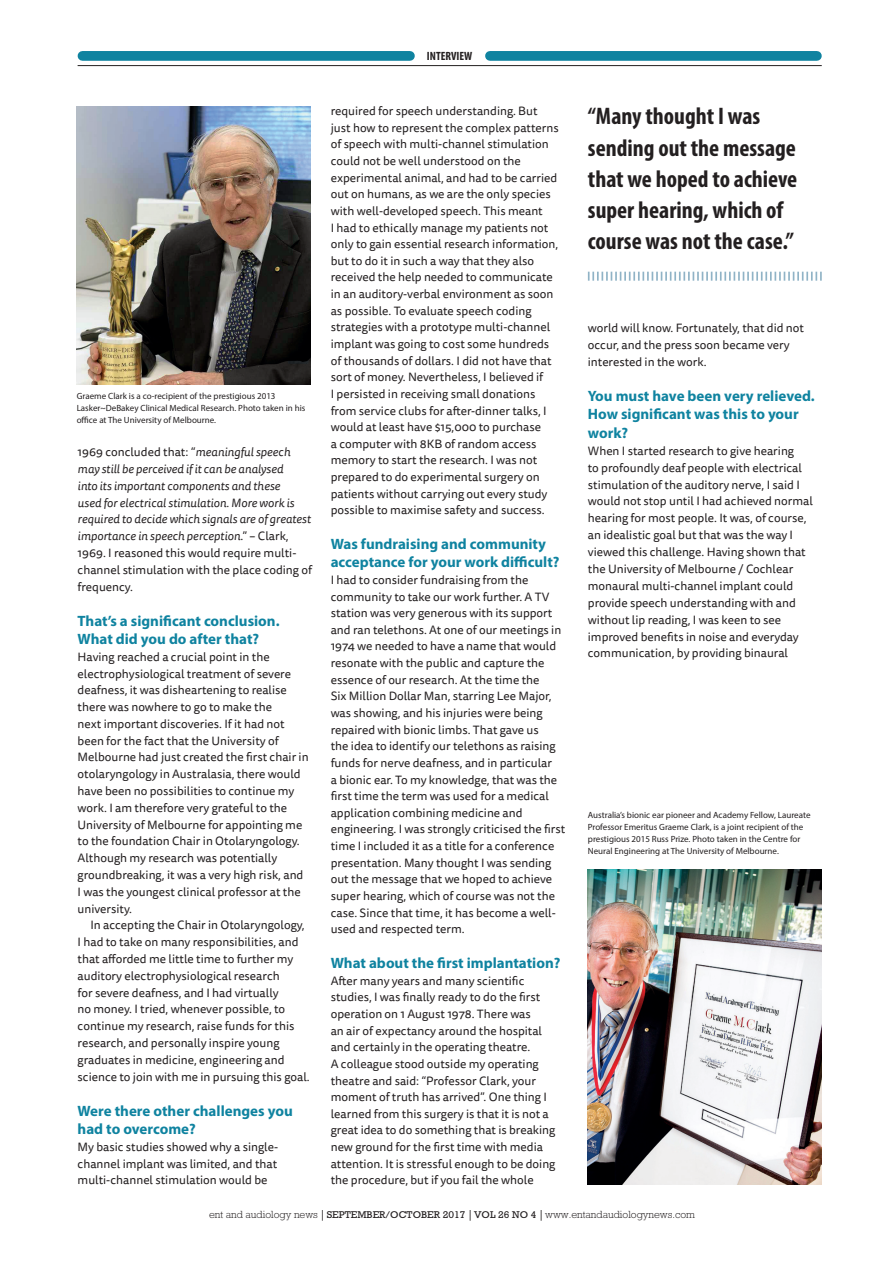
<style>
.page{position:relative;width:893px;height:1263px;background:#fff}
.page>*{position:absolute;margin:0;border:0;box-sizing:border-box;transform-origin:0 0}
.feature_Quote{font:700 condensed 24px/31.3px "Myriad Pro";color:#231f20}
.question_in_prof_dev{font:700 15px/18.3px "Myriad Pro";color:#0f83a0}
.feature_body_no_inde{font:12px/16.6px "Tisa Sans Pro";color:#231f20}
.feature_Body_Indent{font:12px/16.8px "Tisa Sans Pro";color:#231f20}
.feature_Body_Indent-2{font:italic 12px/16.8px "Tisa Sans Pro";color:#231f20}
.t1{font:700 condensed 12px "Myriad Pro";color:#231f20}
.t2{font:300 10.5px "Rockwell";color:#231f20}
.feature_Caption{font:9px/12px "Myriad Pro";color:#231f20}
.s1{font-style:normal}
.s2{font-family:"Adobe Caslon Pro";font-weight:700}
.s3{font-weight:400;font-size:10.05px}
</style>
<div class="page">
<hr style="left:78px;top:65px;width:744px;height:1px;background:#231f20">
<div style="left:82px;top:51px;width:328px;height:10px;background:#0f83a0"></div>
<div style="left:490px;top:51px;width:327px;height:10px;background:#0f83a0"></div>
<img style="left:588px;top:870px;width:234px;height:314px">
<svg style="left:588px;top:272px;width:234px;height:9px"></svg>
<img style="left:77px;top:106px;width:233px;height:279px">
<p class="t1" style="left:427px;top:49px;width:47px">INTERVIEW</p>
<p class="feature_Caption" style="left:77px;top:390px;width:230px">Graeme Clark is a co-recipient of the prestigious 2013<br>Lasker~DeBakey Clinical Medical Research. Photo taken in his office at The University of Melbourne.</p>
<p class="feature_Body_Indent-2" style="left:78px;top:444px;width:236px"><span class="s1">1969 concluded that: “</span>meaningful speech may still be perceived if it can be analysed<br>into its important components and these<br>used for electrical stimulation. More work is required to decide which signals are of greatest importance in speech perception<span class="s1">.” – Clark, 1969. I reasoned this would require multi&shy;channel stimulation with the place coding of frequency.</span></p>
<p class="question_in_prof_dev" style="left:78px;top:611px;width:204px">That’s a significant conclusion.<br>What did you do after that?</p>
<p class="feature_body_no_inde" style="left:78px;top:648px;width:233px">Having reached a crucial point in the electrophysiological treatment of severe deafness, it was disheartening to realise there was nowhere to go to make the<br>next important discoveries. If it had not been for the fact that the University of Melbourne had just created the first chair in otolaryngology in Australasia, there would have been no possibilities to continue my work. I am therefore very grateful to the University of Melbourne for appointing me to the foundation Chair in Otolaryngology.<br>Although my research was potentially groundbreaking, it was a very high risk, and I was the youngest clinical professor at the university.</p>
<p class="feature_Body_Indent" style="left:78px;top:917px;width:234px;text-indent:13px">In accepting the Chair in Otolaryngology, I had to take on many responsibilities, and that afforded me little time to further my auditory electrophysiological research<br>for severe deafness, and I had virtually<br>no money. I tried, whenever possible, to continue my research, raise funds for this research, and personally inspire young graduates in medicine, engineering and science to join with me in pursuing this goal.</p>
<p class="question_in_prof_dev" style="left:78px;top:1101px;width:217px">Were there other challenges you had to overcome?</p>
<p class="feature_body_no_inde" style="left:78px;top:1138px;width:202px;text-align:justify">My basic studies showed why a single&shy;channel implant was limited, and that multi-channel stimulation would be</p>
<p class="feature_body_no_inde" style="left:331px;top:103px;width:229px">required for speech understanding. But just how to represent the complex patterns of speech with multi-channel stimulation could not be well understood on the experimental animal, and had to be carried out on humans, as we are the only species with well-developed speech. This meant<br>I had to ethically manage my patients not only to gain essential research information, but to do it in such a way that they also received the help needed to communicate in an auditory-verbal environment as soon as possible. To evaluate speech coding strategies with a prototype multi-channel implant was going to cost some hundreds of thousands of dollars. I did not have that sort of money. Nevertheless, I believed if<br>I persisted in receiving small donations from service clubs for after-dinner talks, I would at least have $15,000 to purchase<br>a computer with 8KB of random access memory to start the research. I was not prepared to do experimental surgery on patients without carrying out every study possible to maximise safety and success.</p>
<p class="question_in_prof_dev" style="left:331px;top:534px;width:230px">Was fundraising and community acceptance for your work difficult?</p>
<p class="feature_body_no_inde" style="left:331px;top:572px;width:236px">I had to consider fundraising from the community to take our work further. A TV station was very generous with its support and ran telethons. At one of our meetings in 1974 we needed to have a name that would resonate with the public and capture the essence of our research. At the time the<br>Six Million Dollar Man, starring Lee Major, was showing, and his injuries were being repaired with bionic limbs. That gave us<br>the idea to identify our telethons as raising funds for nerve deafness, and in particular<br>a bionic ear. To my knowledge, that was the first time the term was used for a medical application combining medicine and engineering. I was strongly criticised the first time I included it as a title for a conference presentation. Many thought I was sending out the message that we hoped to achieve super hearing, which of course was not the case. Since that time, it has become a well&shy;used and respected term.</p>
<p class="question_in_prof_dev" style="left:331px;top:953px;width:231px">What about the first implantation?</p>
<p class="feature_body_no_inde" style="left:331px;top:972px;width:226px">After many years and many scientific studies, I was finally ready to do the first operation on 1 August 1978. There was<br>an air of expectancy around the hospital and certainly in the operating theatre.<br>A colleague stood outside my operating theatre and said: “Professor Clark, your moment of truth has arrived”. One thing I learned from this surgery is that it is not a great idea to do something that is breaking new ground for the first time with media attention. It is stressful enough to be doing the procedure, but if you fail the whole</p>
<p class="feature_Quote" style="left:588px;top:100px;width:211px">“Many thought I was sending out the message that we hoped to achieve super hearing, which of course was not the case.”</p>
<p class="feature_body_no_inde" style="left:588px;top:320px;width:218px">world will know. Fortunately, that did not occur, and the press soon became very interested in the work.</p>
<p class="question_in_prof_dev" style="left:588px;top:386px;width:228px">You must have been very relieved.<br>How significant was this to your work?</p>
<p class="feature_body_no_inde" style="left:588px;top:442px;width:226px">When I started research to give hearing<br>to profoundly deaf people with electrical stimulation of the auditory nerve, I said I would not stop until I had achieved normal hearing for most people. It was, of course, an idealistic goal but that was the way I viewed this challenge. Having shown that the University of Melbourne / Cochlear monaural multi-channel implant could provide speech understanding with and without lip reading, I was keen to see improved benefits in noise and everyday communication, by providing binaural</p>
<p class="feature_Caption" style="left:588px;top:809px;width:224px">Australia’s bionic ear pioneer and Academy Fellow, Laureate Professor Emeritus Graeme Clark, is a joint recipient of the prestigious 2015 Russ Prize. Photo taken in the Centre for Neural Engineering at The University of Melbourne.</p>
<p class="t2" style="left:209px;top:1208px;width:487px">ent and audiology news <span class="s2">|</span> <span class="s3">SEPTEMBER/OCTOBER 2017</span> <span class="s2">|</span> <span class="s3">VOL 26 NO 4</span> <span class="s2">|</span> www.entandaudiologynews.com</p>
</div>
